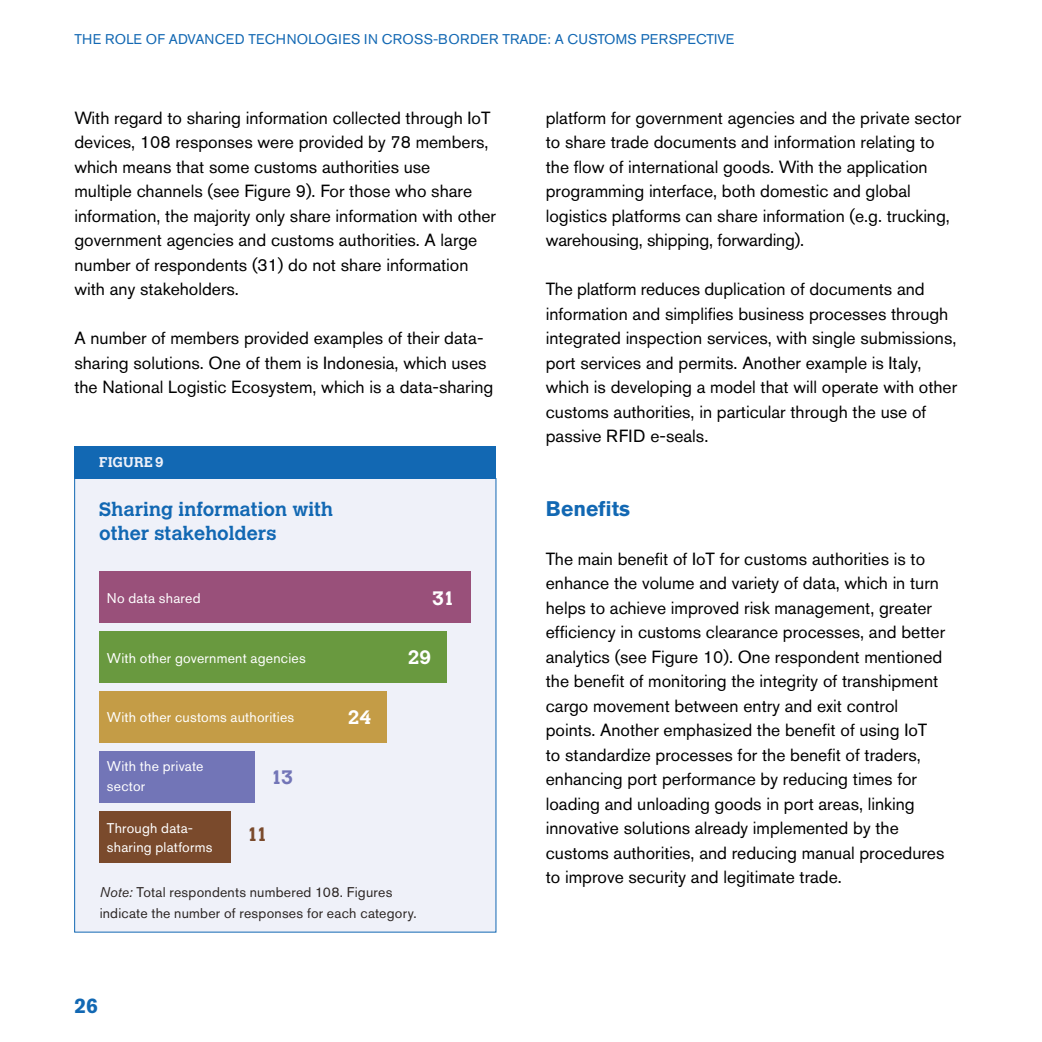
<style>
.page{position:relative;width:1042px;height:1042px;background:#fff}
.page>*{position:absolute;margin:0;border:0;box-sizing:border-box;transform-origin:0 0}
.t1{font:700 21px "Akzidenz Grotesk BE";color:#1268b3}
.t2{font:700 19.25px/24.5px "Calvert MT Std";letter-spacing:.005em;color:#1268b3}
.t3{font:700 19.25px "Calvert MT Std";color:#fff}
.t4{font:700 19.25px "Calvert MT Std";color:#7275b7}
.t5{font:700 19.25px "Calvert MT Std";color:#7a4a2c}
.t6{font:17.5px/24.5px "Akzidenz Grotesk BE";color:#000}
.t7{font:14px/19.2px "Akzidenz Grotesk BE";letter-spacing:.015em;color:#fff}
.t8{font:14px/21px "Akzidenz Grotesk BE";letter-spacing:.015em;color:#2c2624}
.t9{font:14px "Akzidenz Grotesk BE";letter-spacing:.02em;color:#1268b3}
.t10{font:700 14px "Calvert MT Std";letter-spacing:.02em;color:#eff1f9}
.s1{font-style:italic}
</style>
<div class="page">
<div style="left:74px;top:478px;width:422px;height:454px;background:#eff1f9;border:1px solid #1268b3"></div>
<div style="left:74px;top:446px;width:422px;height:32px;background:#1268b3"></div>
<div style="left:99px;top:571px;width:371px;height:52px;background:#99507a"></div>
<div style="left:99px;top:631px;width:347px;height:52px;background:#69993f"></div>
<div style="left:99px;top:691px;width:287px;height:52px;background:#c49c46"></div>
<div style="left:99px;top:751px;width:156px;height:51px;background:#7275b7"></div>
<div style="left:99px;top:811px;width:132px;height:51px;background:#7a4a2c"></div>
<p class="t9" style="left:74px;top:31px;width:661px">THE ROLE OF ADVANCED TECHNOLOGIES IN CROSS-BORDER TRADE: A CUSTOMS PERSPECTIVE</p>
<p class="t6" style="left:74px;top:105px;width:423px">With regard to sharing information collected through IoT devices, 108 responses were provided by 78 members, which means that some customs authorities use<br>multiple channels (see Figure 9). For those who share information, the majority only share information with other government agencies and customs authorities. A large number of respondents (31) do not share information with any stakeholders.</p>
<p class="t6" style="left:74px;top:326px;width:420px">A number of members provided examples of their data&shy;sharing solutions. One of them is Indonesia, which uses the National Logistic Ecosystem, which is a data-sharing</p>
<p class="t10" style="left:99px;top:453px;width:66px">FIGURE 9</p>
<p class="t2" style="left:99px;top:496px;width:235px">Sharing information with other stakeholders</p>
<p class="t7" style="left:107px;top:589px;width:95px">No data shared</p>
<p class="t7" style="left:107px;top:648px;width:200px">With other government agencies</p>
<p class="t7" style="left:107px;top:708px;width:189px">With other customs authorities</p>
<p class="t7" style="left:107px;top:757px;width:98px">With the private sector</p>
<p class="t7" style="left:107px;top:818px;width:107px">Through data&shy;sharing platforms</p>
<p class="t4" style="left:270px;top:765px;width:24px">13</p>
<p class="t5" style="left:246px;top:822px;width:23px">11</p>
<p class="t3" style="left:348px;top:705px;width:25px">24</p>
<p class="t3" style="left:432px;top:586px;width:24px">31</p>
<p class="t3" style="left:408px;top:645px;width:25px">29</p>
<p class="t8" style="left:100px;top:882px;width:318px"><span class="s1">Note:</span> Total respondents numbered 108. Figures indicate the number of responses for each category.</p>
<p class="t1" style="left:74px;top:993px;width:25px">26</p>
<p class="t6" style="left:546px;top:105px;width:417px">platform for government agencies and the private sector to share trade documents and information relating to the flow of international goods. With the application programming interface, both domestic and global logistics platforms can share information (e.g. trucking, warehousing, shipping, forwarding).</p>
<p class="t6" style="left:546px;top:277px;width:413px">The platform reduces duplication of documents and information and simplifies business processes through integrated inspection services, with single submissions, port services and permits. Another example is Italy, which is developing a model that will operate with other customs authorities, in particular through the use of passive RFID e-seals.</p>
<p class="t1" style="left:546px;top:496px;width:86px">Benefits</p>
<p class="t6" style="left:546px;top:546px;width:401px">The main benefit of IoT for customs authorities is to enhance the volume and variety of data, which in turn helps to achieve improved risk management, greater efficiency in customs clearance processes, and better analytics (see Figure 10). One respondent mentioned the benefit of monitoring the integrity of transhipment cargo movement between entry and exit control points. Another emphasized the benefit of using IoT to standardize processes for the benefit of traders, enhancing port performance by reducing times for loading and unloading goods in port areas, linking innovative solutions already implemented by the customs authorities, and reducing manual procedures to improve security and legitimate trade.</p>
</div>
